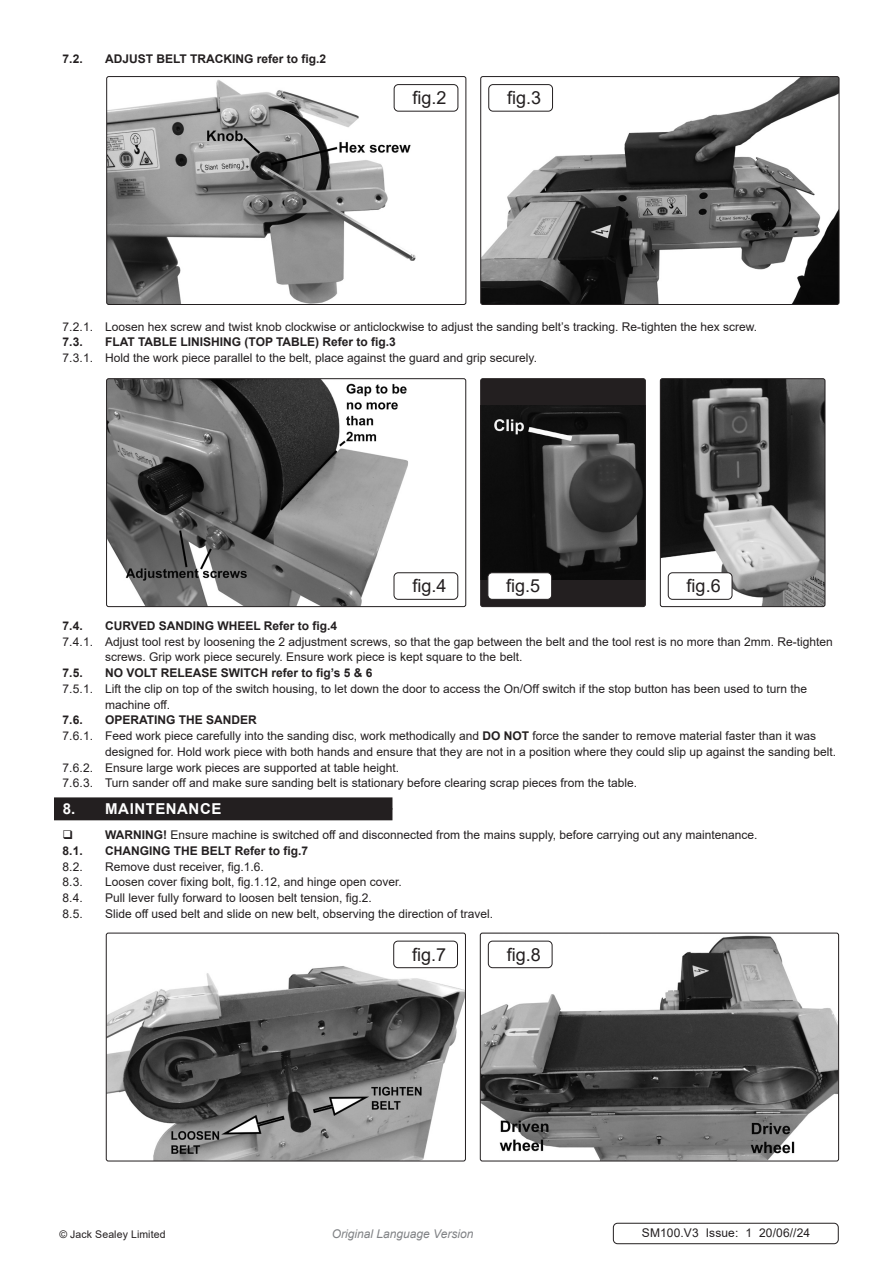
<style>
.page{position:relative;width:893px;height:1263px;background:#fff}
.page>*{position:absolute;margin:0;border:0;box-sizing:border-box;transform-origin:0 0}
.t1{font:18px "Arial";color:#231f20}
.t2{font:700 15px "Arial";letter-spacing:.035em;color:#fff}
.Body__Footer{font:12px/15.8px "Arial";color:#231f20}
.t3{font:700 12px "Arial";color:#231f20}
.t4{font:italic 12px "Arial";color:#808285}
.Body__Justified__7pt{font:10.5px "Arial";letter-spacing:.01em;color:#231f20}
.s1{font-weight:700}
</style>
<div class="page">
<div style="left:481px;top:379px;width:164px;height:228px;background:#231f20;border-radius:2px"></div>
<img style="left:482px;top:406px;width:162px;height:174px">
<div style="left:54px;top:808px;width:338px;height:12px;background:#231f20"></div>
<div style="left:54px;top:797px;width:338px;height:12px;background:#231f20"></div>
<img style="left:108px;top:380px;width:300px;height:225px">
<div style="left:106px;top:378px;width:360px;height:229px;border:1px solid #231f20;border-radius:2px"></div>
<div style="left:394px;top:572px;width:64px;height:28px;border:1px solid #231f20;border-radius:4px"></div>
<img style="left:660px;top:380px;width:165px;height:227px">
<div style="left:660px;top:378px;width:165px;height:229px;border:1px solid #231f20;border-radius:2px"></div>
<div style="left:480px;top:378px;width:166px;height:229px;border:1px solid #231f20;border-radius:2px"></div>
<div style="left:488px;top:573px;width:64px;height:26px;background:#fff;border-radius:4px"></div>
<div style="left:487px;top:572px;width:65px;height:28px;border:1px solid #231f20;border-radius:4px"></div>
<div style="left:668px;top:573px;width:64px;height:26px;background:#fff;border-radius:4px"></div>
<div style="left:668px;top:572px;width:64px;height:28px;border:1px solid #231f20;border-radius:4px"></div>
<img style="left:106px;top:966px;width:358px;height:195px">
<div style="left:106px;top:933px;width:360px;height:228px;border:1px solid #231f20;border-radius:2px"></div>
<img style="left:480px;top:933px;width:357px;height:228px">
<div style="left:480px;top:933px;width:359px;height:228px;border:1px solid #231f20;border-radius:2px"></div>
<div style="left:393px;top:941px;width:65px;height:27px;border:1px solid #231f20;border-radius:4px"></div>
<div style="left:488px;top:941px;width:64px;height:27px;border:1px solid #231f20;border-radius:4px"></div>
<div style="left:613px;top:1223px;width:226px;height:21px;border:1px solid #231f20;border-radius:4px"></div>
<img style="left:108px;top:80px;width:308px;height:223px">
<div style="left:106px;top:76px;width:360px;height:229px;border:1px solid #231f20;border-radius:2px"></div>
<img style="left:482px;top:78px;width:355px;height:225px">
<div style="left:480px;top:76px;width:359px;height:229px;border:1px solid #231f20;border-radius:2px"></div>
<div style="left:394px;top:84px;width:64px;height:28px;border:1px solid #231f20;border-radius:4px"></div>
<div style="left:488px;top:84px;width:65px;height:28px;border:1px solid #231f20;border-radius:4px"></div>
<p class="t3" style="left:63px;top:50px;width:22px">7.2.</p>
<p class="t3" style="left:105px;top:50px;width:223px">ADJUST BELT TRACKING refer to fig.2</p>
<p class="t1" style="left:412px;top:85px;width:36px">fig.2</p>
<p class="t1" style="left:507px;top:85px;width:36px">fig.3</p>
<p class="Body__Footer" style="left:63px;top:318px;width:696px">7.2.1. Loosen hex screw and twist knob clockwise or anticlockwise to adjust the sanding belt’s tracking. Re-tighten the hex screw.</p>
<p class="t3" style="left:63px;top:334px;width:22px">7.3.</p>
<p class="t3" style="left:105px;top:334px;width:292px">FLAT TABLE LINISHING (TOP TABLE) Refer to fig.3</p>
<p class="Body__Footer" style="left:63px;top:350px;width:476px">7.3.1. Hold the work piece parallel to the belt, place against the guard and grip securely.</p>
<p class="t1" style="left:412px;top:573px;width:36px">fig.4</p>
<p class="t1" style="left:506px;top:573px;width:36px">fig.5</p>
<p class="t1" style="left:687px;top:573px;width:36px">fig.6</p>
<p class="t3" style="left:63px;top:617px;width:22px">7.4.</p>
<p class="t3" style="left:105px;top:617px;width:234px">CURVED SANDING WHEEL Refer to fig.4</p>
<p class="Body__Footer" style="left:105px;top:633px;width:729px;text-indent:-43px">7.4.1. Adjust tool rest by loosening the 2 adjustment screws, so that the gap between the belt and the tool rest is no more than 2mm. Re-tighten screws. Grip work piece securely. Ensure work piece is kept square to the belt.</p>
<p class="t3" style="left:63px;top:664px;width:22px">7.5.</p>
<p class="t3" style="left:105px;top:664px;width:269px">NO VOLT RELEASE SWITCH refer to fig’s 5 &amp; 6</p>
<p class="Body__Footer" style="left:105px;top:681px;width:704px;text-indent:-43px">7.5.1. Lift the clip on top of the switch housing, to let down the door to access the On/Off switch if the stop button has been used to turn the machine off.</p>
<p class="t3" style="left:63px;top:712px;width:22px">7.6.</p>
<p class="t3" style="left:105px;top:712px;width:153px">OPERATING THE SANDER</p>
<p class="Body__Footer" style="left:105px;top:728px;width:733px;text-indent:-43px">7.6.1. Feed work piece carefully into the sanding disc, work methodically and <span class="s1">DO NOT</span> force the sander to remove material faster than it was designed for. Hold work piece with both hands and ensure that they are not in a position where they could slip up against the sanding belt.</p>
<p class="Body__Footer" style="left:63px;top:759px;width:338px">7.6.2. Ensure large work pieces are supported at table height.</p>
<p class="Body__Footer" style="left:63px;top:775px;width:576px">7.6.3. Turn sander off and make sure sanding belt is stationary before clearing scrap pieces from the table.</p>
<p class="t2" style="left:63px;top:798px;width:160px">8. MAINTENANCE</p>
<p class="Body__Footer" style="left:105px;top:827px;width:654px"><span class="s1">WARNING!</span> Ensure machine is switched off and disconnected from the mains supply, before carrying out any maintenance.</p>
<p class="t3" style="left:63px;top:842px;width:22px">8.1.</p>
<p class="t3" style="left:105px;top:842px;width:205px">CHANGING THE BELT Refer to fig.7</p>
<p class="Body__Footer" style="left:63px;top:858px;width:22px">8.2.</p>
<p class="Body__Footer" style="left:105px;top:858px;width:160px">Remove dust receiver, fig.1.6.</p>
<p class="Body__Footer" style="left:63px;top:874px;width:22px">8.3.</p>
<p class="Body__Footer" style="left:105px;top:874px;width:298px">Loosen cover fixing bolt, fig.1.12, and hinge open cover.</p>
<p class="Body__Footer" style="left:63px;top:890px;width:22px">8.4.</p>
<p class="Body__Footer" style="left:105px;top:890px;width:268px">Pull lever fully forward to loosen belt tension, fig.2.</p>
<p class="Body__Footer" style="left:63px;top:906px;width:22px">8.5.</p>
<p class="Body__Footer" style="left:105px;top:906px;width:389px">Slide off used belt and slide on new belt, observing the direction of travel.</p>
<p class="t1" style="left:412px;top:942px;width:36px">fig.7</p>
<p class="t1" style="left:507px;top:942px;width:36px">fig.8</p>
<p class="Body__Justified__7pt" style="left:59px;top:1227px;width:108px">© Jack Sealey Limited</p>
<p class="t4" style="left:332px;top:1226px;width:143px">Original Language Version</p>
<p class="Body__Footer" style="left:642px;top:1224px;width:170px">SM100.V3 Issue: 1 20/06//24</p>
</div>
